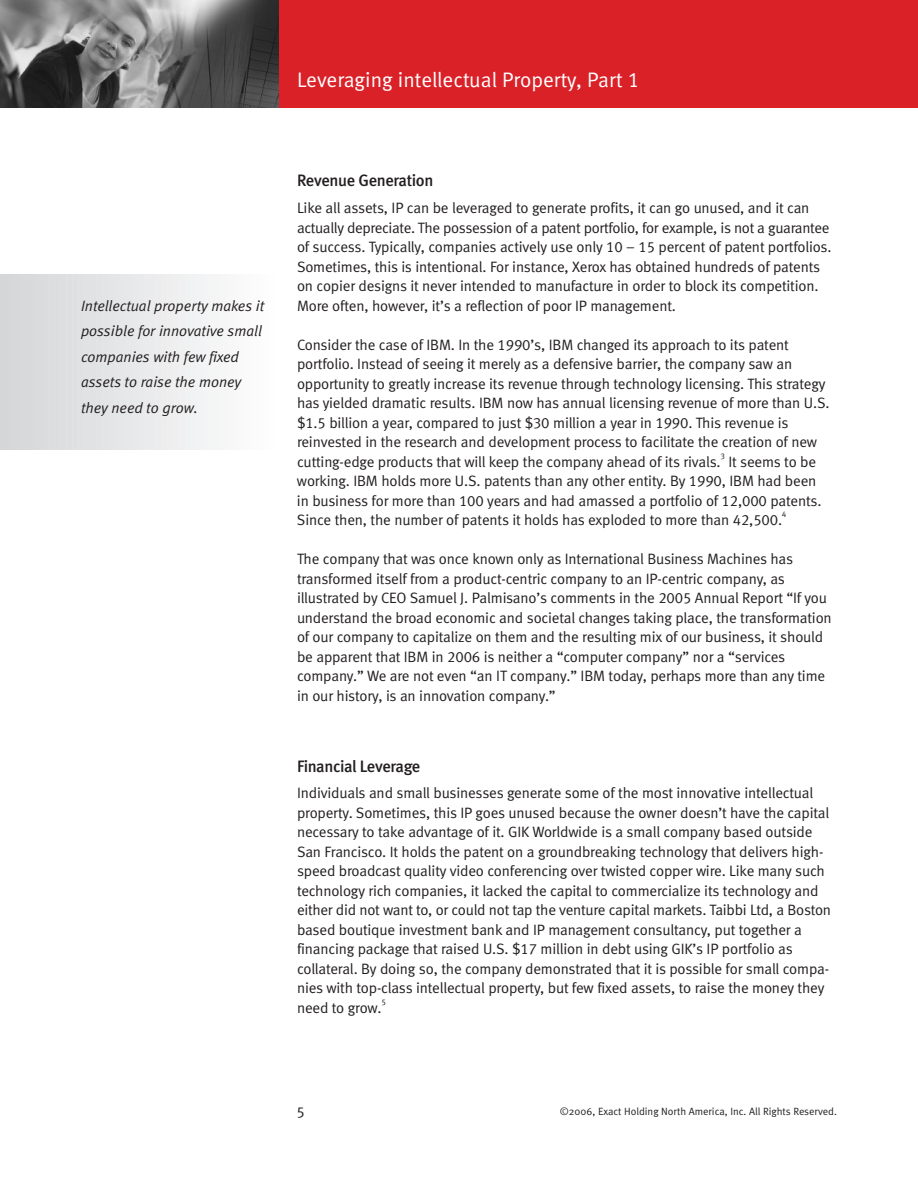
<style>
.page{position:relative;width:918px;height:1188px;background:#fff}
.page>*{position:absolute;margin:0;border:0;box-sizing:border-box;transform-origin:0 0}
.t1{font:21px "Meta Normal LF";color:#fff}
.t2{font:16.5px "Meta Medium LF";letter-spacing:-.025em;color:#231f20}
.t3{font:15px/19.5px "Meta Normal LF";letter-spacing:-.01em;color:#231f20}
.t4{font:italic 15px/25.5px "Meta Normal LF";color:#231f20}
.t5{font:15px "Meta Normal";color:#231f20}
.t6{font:10.5px "Meta Normal";color:#231f20}
.t7{font:8.25px "Meta Normal LF";color:#231f20}
</style>
<div class="page">
<hr style="left:0;top:274px;width:1px;height:176px;background:#d4d5d7">
<div style="left:2px;top:274px;width:5px;height:176px;background:#d5d6d8"></div>
<hr style="left:8px;top:274px;width:4px;height:176px;background:#d6d7d9">
<hr style="left:14px;top:274px;width:4px;height:176px;background:#d7d8da">
<hr style="left:20px;top:274px;width:4px;height:176px;background:#d8d9db">
<hr style="left:26px;top:274px;width:4px;height:176px;background:#d8d9db">
<hr style="left:32px;top:274px;width:4px;height:176px;background:#d9dadc">
<div style="left:37px;top:274px;width:5px;height:176px;background:#dadbdd"></div>
<div style="left:43px;top:274px;width:5px;height:176px;background:#dbdcde"></div>
<div style="left:49px;top:274px;width:5px;height:176px;background:#dcdddf"></div>
<div style="left:55px;top:274px;width:5px;height:176px;background:#dcdddf"></div>
<div style="left:61px;top:274px;width:5px;height:176px;background:#dddee0"></div>
<div style="left:67px;top:274px;width:5px;height:176px;background:#dedfe1"></div>
<div style="left:73px;top:274px;width:5px;height:176px;background:#dfe0e2"></div>
<div style="left:79px;top:274px;width:5px;height:176px;background:#e0e1e3"></div>
<div style="left:85px;top:274px;width:5px;height:176px;background:#e1e2e4"></div>
<div style="left:91px;top:274px;width:5px;height:176px;background:#e1e2e4"></div>
<div style="left:97px;top:274px;width:5px;height:176px;background:#e2e3e5"></div>
<div style="left:103px;top:274px;width:5px;height:176px;background:#e3e4e6"></div>
<hr style="left:109px;top:274px;width:4px;height:176px;background:#e4e5e7">
<hr style="left:115px;top:274px;width:4px;height:176px;background:#e5e6e8">
<hr style="left:121px;top:274px;width:4px;height:176px;background:#e6e7e9">
<hr style="left:127px;top:274px;width:4px;height:176px;background:#e7e8e9">
<hr style="left:133px;top:274px;width:4px;height:176px;background:#e8e9ea">
<div style="left:138px;top:274px;width:5px;height:176px;background:#e9eaeb"></div>
<div style="left:144px;top:274px;width:5px;height:176px;background:#eaebec"></div>
<div style="left:150px;top:274px;width:5px;height:176px;background:#ebebed"></div>
<div style="left:156px;top:274px;width:5px;height:176px;background:#ececee"></div>
<div style="left:162px;top:274px;width:5px;height:176px;background:#ededee"></div>
<div style="left:168px;top:274px;width:5px;height:176px;background:#eeeeef"></div>
<div style="left:174px;top:274px;width:5px;height:176px;background:#efeff0"></div>
<div style="left:180px;top:274px;width:5px;height:176px;background:#f0f0f1"></div>
<div style="left:186px;top:274px;width:5px;height:176px;background:#f0f1f2"></div>
<div style="left:192px;top:274px;width:5px;height:176px;background:#f1f2f3"></div>
<div style="left:198px;top:274px;width:5px;height:176px;background:#f2f3f4"></div>
<div style="left:204px;top:274px;width:5px;height:176px;background:#f3f4f4"></div>
<div style="left:210px;top:274px;width:5px;height:176px;background:#f4f5f5"></div>
<hr style="left:216px;top:274px;width:4px;height:176px;background:#f5f5f6">
<hr style="left:222px;top:274px;width:4px;height:176px;background:#f6f6f7">
<hr style="left:228px;top:274px;width:4px;height:176px;background:#f7f7f8">
<hr style="left:234px;top:274px;width:4px;height:176px;background:#f8f8f9">
<div style="left:239px;top:274px;width:5px;height:176px;background:#f9f9f9"></div>
<div style="left:245px;top:274px;width:5px;height:176px;background:#fafafa"></div>
<div style="left:251px;top:274px;width:5px;height:176px;background:#fbfbfb"></div>
<div style="left:0;top:0;width:918px;height:108px;background:#da2128"></div>
<img style="left:0;top:0;width:279px;height:108px">
<h1 class="t1" style="left:297px;top:68px;width:344px">Leveraging intellectual Property, Part 1</h1>
<p class="t4" style="left:81px;top:293px;width:185px">Intellectual property makes it possible for innovative small companies with few fixed assets to raise the money they need to grow.</p>
<p class="t2" style="left:297px;top:171px;width:138px">Revenue Generation</p>
<p class="t3" style="left:297px;top:198px;width:536px">Like all assets, IP can be leveraged to generate profits, it can go unused, and it can actually depreciate. The possession of a patent portfolio, for example, is not a guarantee of success. Typically, companies actively use only 10 – 15 percent of patent portfolios.<br>Sometimes, this is intentional. For instance, Xerox has obtained hundreds of patents on copier designs it never intended to manufacture in order to block its competition.<br>More often, however, it’s a reflection of poor IP management.</p>
<p class="t3" style="left:297px;top:334px;width:534px">Consider the case of IBM. In the 1990’s, IBM changed its approach to its patent portfolio. Instead of seeing it merely as a defensive barrier, the company saw an opportunity to greatly increase its revenue through technology licensing. This strategy has yielded dramatic results. IBM now has annual licensing revenue of more than U.S. $1.5 billion a year, compared to just $30 million a year in 1990. This revenue is reinvested in the research and development process to facilitate the creation of new cutting-edge products that will keep the company ahead of its rivals.</p>
<p class="t7" style="left:720px;top:451px;width:6px">3</p>
<p class="t3" style="left:297px;top:451px;width:526px;text-indent:431px">It seems to be working. IBM holds more U.S. patents than any other entity. By 1990, IBM had been in business for more than 100 years and had amassed a portfolio of 12,000 patents.<br>Since then, the number of patents it holds has exploded to more than 42,500.</p>
<p class="t7" style="left:782px;top:510px;width:6px">4</p>
<p class="t3" style="left:297px;top:549px;width:536px">The company that was once known only as International Business Machines has transformed itself from a product-centric company to an IP-centric company, as illustrated by CEO Samuel J. Palmisano’s comments in the 2005 Annual Report “If you understand the broad economic and societal changes taking place, the transformation of our company to capitalize on them and the resulting mix of our business, it should be apparent that IBM in 2006 is neither a “computer company” nor a “services company.” We are not even “an IT company.” IBM today, perhaps more than any time in our history, is an innovation company.”</p>
<p class="t2" style="left:297px;top:756px;width:125px">Financial Leverage</p>
<p class="t3" style="left:297px;top:783px;width:536px">Individuals and small businesses generate some of the most innovative intellectual property. Sometimes, this IP goes unused because the owner doesn’t have the capital necessary to take advantage of it. GIK Worldwide is a small company based outside San Francisco. It holds the patent on a groundbreaking technology that delivers high&shy;speed broadcast quality video conferencing over twisted copper wire. Like many such technology rich companies, it lacked the capital to commercialize its technology and either did not want to, or could not tap the venture capital markets. Taibbi Ltd, a Boston based boutique investment bank and IP management consultancy, put together a financing package that raised U.S. $17 million in debt using GIK’s IP portfolio as collateral. By doing so, the company demonstrated that it is possible for small compa&shy;nies with top-class intellectual property, but few fixed assets, to raise the money they need to grow.</p>
<p class="t7" style="left:381px;top:997px;width:6px">5</p>
<p class="t5" style="left:297px;top:1101px;width:9px">5</p>
<p class="t6" style="left:560px;top:1106px;width:279px">©2006, Exact Holding North America, Inc. All Rights Reserved.</p>
</div>
